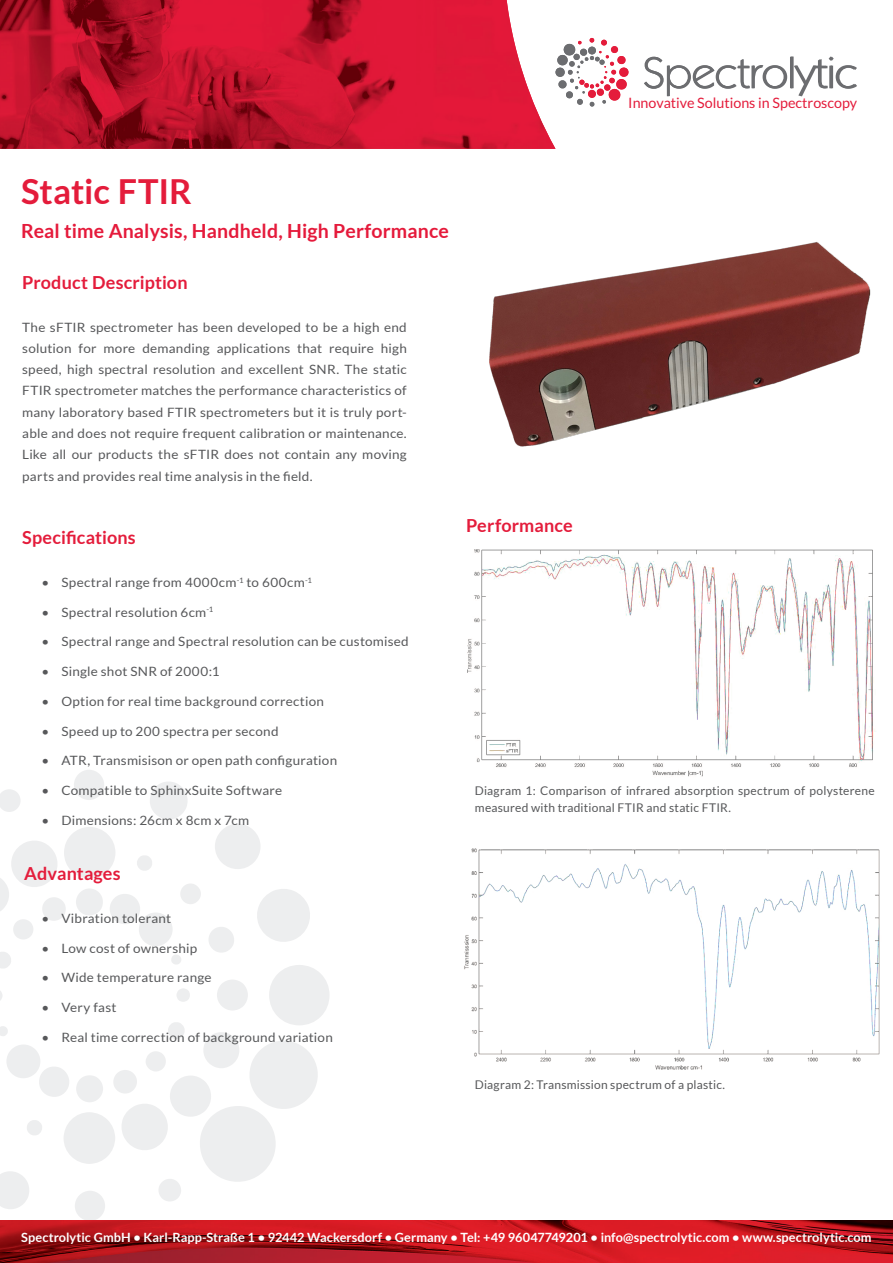
<style>
.page{position:relative;width:893px;height:1263px;background:#fff}
.page>*{position:absolute;margin:0;border:0;box-sizing:border-box;transform-origin:0 0}
.t1{font:700 34.5px "Lato";color:#e41c3b}
.t2{font:700 19.5px "Lato";letter-spacing:.005em;color:#e51a3b}
.t3{font:700 18px "Lato";letter-spacing:.01em;color:#e41c3b}
.t4{font:14.25px "Lato";color:#e41c3b}
.t5{font:12.9px/21.3px "Lato";letter-spacing:.015em;color:#57585a;text-align:justify;scale:1.05 1}
.t6{font:700 12.75px "Lato";color:#fff}
.t7{font:12px/17px "Lato";letter-spacing:.02em;color:#57585a}
</style>
<div class="page">
<svg style="left:0;top:1182px;width:181px;height:38px"></svg>
<svg style="left:0;top:770px;width:329px;height:412px"></svg>
<img style="left:467px;top:550px;width:408px;height:227px">
<svg style="left:555px;top:38px;width:74px;height:69px"></svg>
<svg style="left:644px;top:56px;width:213px;height:40px"></svg>
<img style="left:0;top:0;width:555px;height:149px">
<img style="left:0;top:1220px;width:893px;height:43px">
<img style="left:489px;top:242px;width:382px;height:205px">
<img style="left:464px;top:848px;width:416px;height:222px">
<p class="t4" style="left:628px;top:95px;width:230px">Innovative Solutions in Spectroscopy</p>
<p class="t1" style="left:21px;top:172px;width:172px">Static FTIR</p>
<p class="t2" style="left:21px;top:220px;width:429px">Real time Analysis, Handheld, High Performance</p>
<p class="t3" style="left:22px;top:272px;width:167px">Product Description</p>
<p class="t5" style="left:22px;top:316px;width:368px">The sFTIR spectrometer has been developed to be a high end solution for more demanding applications that require high speed, high spectral resolution and excellent SNR. The static FTIR spectrometer matches the performance characteristics of many laboratory based FTIR spectrometers but it is truly port&shy;able and does not require frequent calibration or maintenance.<br>Like all our products the sFTIR does not contain any moving parts and provides real time analysis in the field.</p>
<p class="t3" style="left:22px;top:527px;width:115px">Specifications</p>
<p class="t5" style="left:41px;top:571px;width:259px">• Spectral range from 4000cm<sup>-1</sup> to 600cm<sup>-1</sup></p>
<p class="t5" style="left:41px;top:601px;width:165px">• Spectral resolution 6cm<sup>-1</sup></p>
<p class="t5" style="left:41px;top:631px;width:351px">• Spectral range and Spectral resolution can be customised</p>
<p class="t5" style="left:41px;top:661px;width:171px">• Single shot SNR of 2000:1</p>
<p class="t5" style="left:41px;top:690px;width:271px">• Option for real time background correction</p>
<p class="t5" style="left:41px;top:720px;width:227px">• Speed up to 200 spectra per second</p>
<p class="t5" style="left:41px;top:750px;width:283px">• ATR, Transmisison or open path configuration</p>
<p class="t5" style="left:41px;top:780px;width:231px">• Compatible to SphinxSuite Software</p>
<p class="t5" style="left:41px;top:809px;width:199px">• Dimensions: 26cm x 8cm x 7cm</p>
<p class="t3" style="left:24px;top:863px;width:98px">Advantages</p>
<p class="t5" style="left:41px;top:907px;width:125px">• Vibration tolerant</p>
<p class="t5" style="left:41px;top:937px;width:150px">• Low cost of ownership</p>
<p class="t5" style="left:41px;top:967px;width:164px">• Wide temperature range</p>
<p class="t5" style="left:41px;top:997px;width:73px">• Very fast</p>
<p class="t5" style="left:41px;top:1026px;width:279px">• Real time correction of background variation</p>
<p class="t3" style="left:466px;top:515px;width:108px">Performance</p>
<p class="t7" style="left:475px;top:782px;width:401px">Diagram 1: Comparison of infrared absorption spectrum of polysterene measured with traditional FTIR and static FTIR.</p>
<p class="t7" style="left:475px;top:1076px;width:252px">Diagram 2: Transmission spectrum of a plastic.</p>
<p class="t6" style="left:21px;top:1230px;width:852px">Spectrolytic GmbH • Karl-Rapp-Straße 1 • 92442 Wackersdorf • Germany • Tel: +49 96047749201 • info@spectrolytic.com • www.spectrolytic.com</p>
</div>
